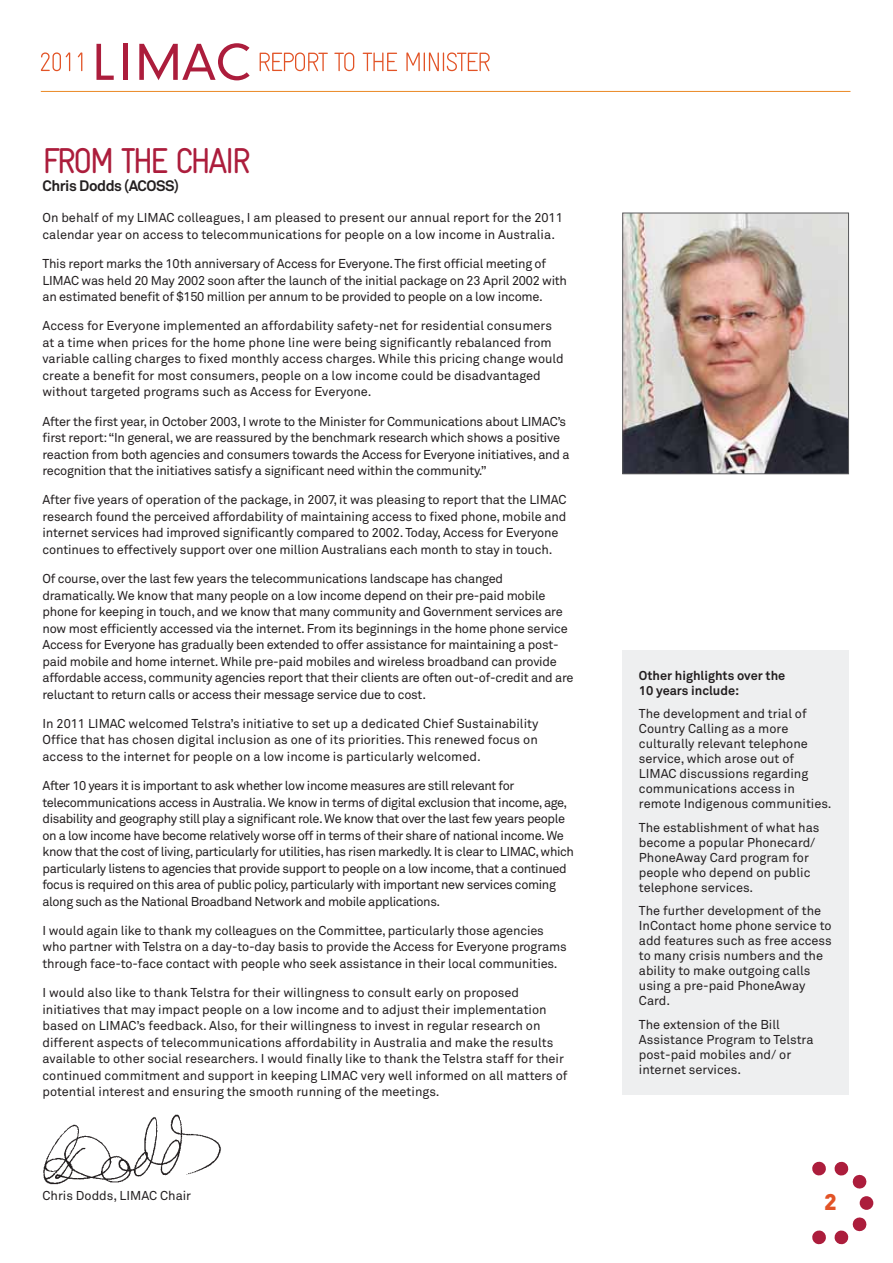
<style>
.page{position:relative;width:893px;height:1263px;background:#fff}
.page>*{position:absolute;margin:0;border:0;box-sizing:border-box;transform-origin:0 0}
.t1{font:condensed 36px "Gravur";letter-spacing:-.08em;color:#ac1d3c}
.t2{font:900 22.5px "DIN";color:#e25326}
.t3{font:700 15px "Akkurat";letter-spacing:-.03em;color:#231f20}
.t4{font:12.75px/16.5px "Akkurat";letter-spacing:-.01em;color:#231f20}
.t5{font:12.75px/16.5px "Akkurat";letter-spacing:-.03em;color:#231f20}
.t6{font:700 12.75px/15px "Akkurat";color:#231f20}
</style>
<div class="page">
<svg style="left:812px;top:1230px;width:14px;height:15px"></svg>
<svg style="left:834px;top:1217px;width:33px;height:28px"></svg>
<div style="left:860px;top:1196px;width:13px;height:14px;background:#ac1d3c;border-radius:50%"></div>
<svg style="left:834px;top:1161px;width:33px;height:28px"></svg>
<svg style="left:812px;top:1161px;width:14px;height:15px"></svg>
<svg style="left:96px;top:44px;width:18px;height:36px"></svg>
<div style="left:123px;top:44px;width:5px;height:36px;background:#ac1d3c"></div>
<svg style="left:139px;top:43px;width:111px;height:37px"></svg>
<svg style="left:41px;top:52px;width:41px;height:19px"></svg>
<svg style="left:260px;top:52px;width:230px;height:19px"></svg>
<hr style="left:41px;top:91px;width:809px;height:1px;background:#ea8824">
<img style="left:624px;top:215px;width:223px;height:257px">
<div style="left:622px;top:213px;width:227px;height:261px;border:1px solid #58595b"></div>
<img style="left:43px;top:1114px;width:178px;height:70px">
<div style="left:622px;top:651px;width:227px;height:444px;background:#eeeff0"></div>
<h1 class="t1" style="left:42px;top:139px;width:210px">FROM THE CHAIR</h1>
<p class="t3" style="left:42px;top:180px;width:138px">Chris Dodds (ACOSS)</p>
<p class="t4" style="left:42px;top:211px;width:522px">On behalf of my LIMAC colleagues, I am pleased to present our annual report for the 2011 calendar year on access to telecommunications for people on a low income in Australia.</p>
<p class="t4" style="left:42px;top:257px;width:526px">This report marks the 10th anniversary of Access for Everyone. The first official meeting of<br>LIMAC was held 20 May 2002 soon after the launch of the initial package on 23 April 2002 with an estimated benefit of $150 million per annum to be provided to people on a low income.</p>
<p class="t4" style="left:42px;top:319px;width:523px">Access for Everyone implemented an affordability safety-net for residential consumers at a time when prices for the home phone line were being significantly rebalanced from variable calling charges to fixed monthly access charges. While this pricing change would create a benefit for most consumers, people on a low income could be disadvantaged without targeted programs such as Access for Everyone.</p>
<p class="t4" style="left:42px;top:414px;width:529px">After the first year, in October 2003, I wrote to the Minister for Communications about LIMAC’s first report: “In general, we are reassured by the benchmark research which shows a positive reaction from both agencies and consumers towards the Access for Everyone initiatives, and a recognition that the initiatives satisfy a significant need within the community.”</p>
<p class="t4" style="left:42px;top:493px;width:525px">After five years of operation of the package, in 2007, it was pleasing to report that the LIMAC research found the perceived affordability of maintaining access to fixed phone, mobile and internet services had improved significantly compared to 2002. Today, Access for Everyone continues to effectively support over one million Australians each month to stay in touch.</p>
<p class="t4" style="left:42px;top:572px;width:533px">Of course, over the last few years the telecommunications landscape has changed dramatically. We know that many people on a low income depend on their pre-paid mobile phone for keeping in touch, and we know that many community and Government services are now most efficiently accessed via the internet. From its beginnings in the home phone service Access for Everyone has gradually been extended to offer assistance for maintaining a post&shy;paid mobile and home internet. While pre-paid mobiles and wireless broadband can provide affordable access, community agencies report that their clients are often out-of-credit and are reluctant to return calls or access their message service due to cost.</p>
<p class="t4" style="left:42px;top:717px;width:497px;text-align:justify">In 2011 LIMAC welcomed Telstra’s initiative to set up a dedicated Chief Sustainability Office that has chosen digital inclusion as one of its priorities. This renewed focus on access to the internet for people on a low income is particularly welcomed.</p>
<p class="t5" style="left:42px;top:779px;width:533px">After 10 years it is important to ask whether low income measures are still relevant for telecommunications access in Australia. We know in terms of digital exclusion that income, age, disability and geography still play a significant role. We know that over the last few years people on a low income have become relatively worse off in terms of their share of national income. We know that the cost of living, particularly for utilities, has risen markedly. It is clear to LIMAC, which particularly listens to agencies that provide support to people on a low income, that a continued focus is required on this area of public policy, particularly with important new services coming along such as the National Broadband Network and mobile applications.</p>
<p class="t4" style="left:42px;top:924px;width:526px">I would again like to thank my colleagues on the Committee, particularly those agencies who partner with Telstra on a day-to-day basis to provide the Access for Everyone programs through face-to-face contact with people who seek assistance in their local communities.</p>
<p class="t4" style="left:42px;top:986px;width:527px">I would also like to thank Telstra for their willingness to consult early on proposed initiatives that may impact people on a low income and to adjust their implementation based on LIMAC’s feedback. Also, for their willingness to invest in regular research on different aspects of telecommunications affordability in Australia and make the results available to other social researchers. I would finally like to thank the Telstra staff for their continued commitment and support in keeping LIMAC very well informed on all matters of potential interest and ensuring the smooth running of the meetings.</p>
<p class="t4" style="left:42px;top:1189px;width:150px">Chris Dodds, LIMAC Chair</p>
<p class="t6" style="left:639px;top:669px;width:148px">Other highlights over the<br>10 years include:</p>
<p class="t4" style="left:639px;top:707px;width:194px;line-height:15px">The development and trial of<br>Country Calling as a more culturally relevant telephone service, which arose out of<br>LIMAC discussions regarding communications access in remote Indigenous communities.</p>
<p class="t4" style="left:639px;top:821px;width:182px;line-height:15px">The establishment of what has become a popular Phonecard/<br>PhoneAway Card program for people who depend on public telephone services.</p>
<p class="t4" style="left:639px;top:904px;width:194px;line-height:15px">The further development of the<br>InContact home phone service to add features such as free access to many crisis numbers and the ability to make outgoing calls using a pre-paid PhoneAway<br>Card.</p>
<p class="t4" style="left:639px;top:1018px;width:176px;line-height:15px">The extension of the Bill<br>Assistance Program to Telstra post-paid mobiles and/ or internet services.</p>
<h2 class="t2" style="left:824px;top:1187px;width:14px">2</h2>
</div>
